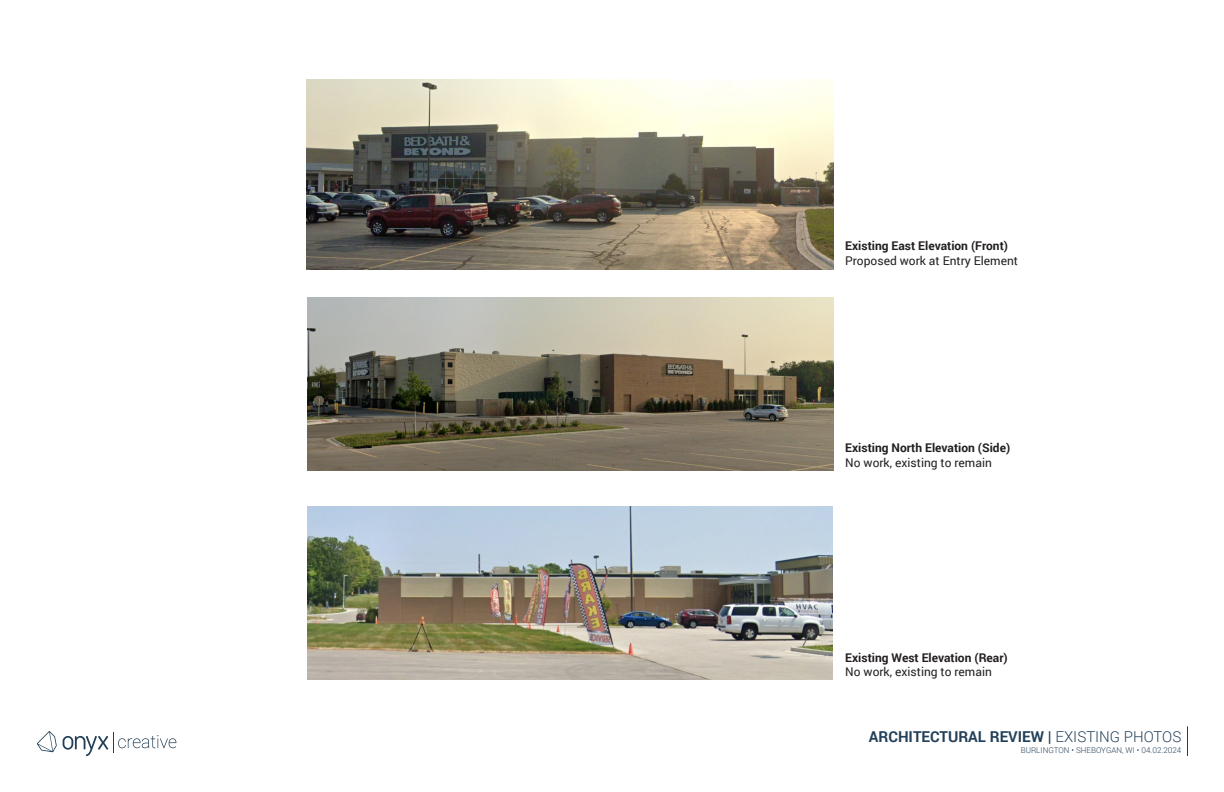
<style>
.page{position:relative;width:1224px;height:792px;background:#fff}
.page>*{position:absolute;margin:0;border:0;box-sizing:border-box;transform-origin:0 0}
.t1{font:700 15px "Roboto";color:#234058}
.t2{font:700 12px "Roboto";color:#231f20}
.t3{font:12px "Roboto";color:#231f20}
.t4{font:300 8px "Roboto";color:#234058}
.s1{font-weight:300}
</style>
<div class="page">
<img style="left:306px;top:79px;width:527px;height:190px">
<img style="left:307px;top:297px;width:526px;height:174px">
<img style="left:308px;top:507px;width:525px;height:173px">
<hr style="left:1187px;top:726px;width:1px;height:30px;background:#234058">
<svg style="left:63px;top:732px;width:113px;height:24px"></svg>
<svg style="left:37px;top:731px;width:20px;height:21px"></svg>
<p class="t2" style="left:845px;top:237px;width:164px">Existing East Elevation (Front)</p>
<p class="t3" style="left:845px;top:252px;width:174px">Proposed work at Entry Element</p>
<p class="t2" style="left:845px;top:440px;width:166px">Existing North Elevation (Side)</p>
<p class="t3" style="left:845px;top:454px;width:148px">No work, existing to remain</p>
<p class="t2" style="left:845px;top:649px;width:164px">Existing West Elevation (Rear)</p>
<p class="t3" style="left:845px;top:664px;width:148px">No work, existing to remain</p>
<p class="t1" style="left:869px;top:726px;width:314px">ARCHITECTURAL REVIEW | <span class="s1">EXISTING PHOTOS</span></p>
<p class="t4" style="left:1021px;top:745px;width:162px">BURLINGTON • SHEBOYGAN, WI • 04.02.2024</p>
</div>
